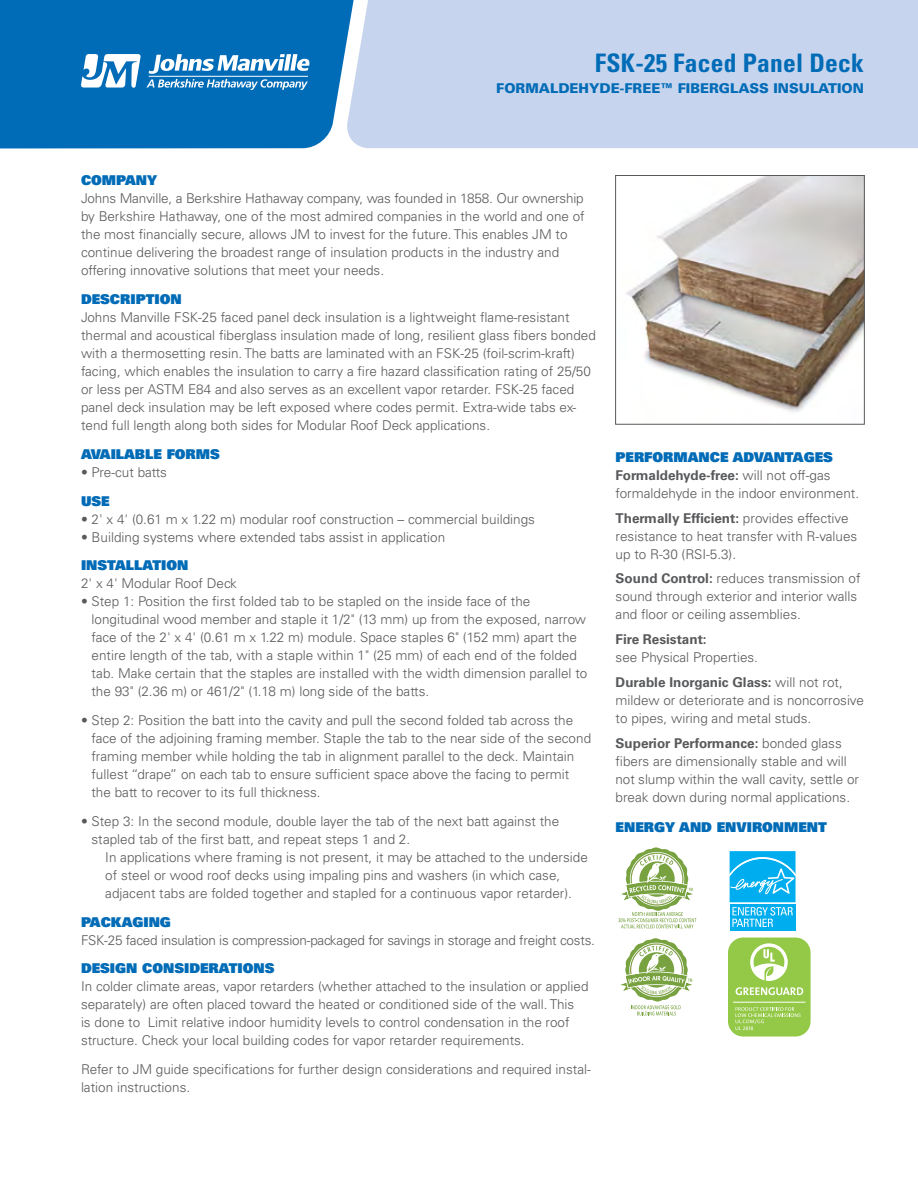
<style>
.page{position:relative;width:918px;height:1188px;background:#fff}
.page>*{position:absolute;margin:0;border:0;box-sizing:border-box;transform-origin:0 0}
.t1{font:700 condensed 25.5px "Univers LT Std";letter-spacing:.01em;color:#006bb6}
.t2{font:300 13.5px/18px "Univers LT Std";color:#58595b}
.t3{font:13.5px "Univers LT Std X Black";color:#006bb6}
.t4{font:900 13.5px "Univers LT Std";color:#006bb6}
.t5{font:700 13.5px "Univers LT Std";color:#58595b}
.s1{font-stretch:condensed}
.s2{font-weight:700}
</style>
<div class="page">
<svg style="left:618px;top:847px;width:79px;height:81px"></svg>
<svg style="left:620px;top:938px;width:73px;height:77px"></svg>
<svg style="left:729px;top:851px;width:67px;height:80px;background:#2ebcf1"></svg>
<div style="left:728px;top:938px;width:83px;height:99px;background:#94c947;border-radius:15px"></div>
<svg style="left:750px;top:943px;width:38px;height:38px"></svg>
<svg style="left:736px;top:1007px;width:65px;height:23px"></svg>
<hr style="left:733px;top:1002px;width:73px;height:1px;background:#fff">
<svg style="left:736px;top:987px;width:67px;height:8px"></svg>
<div style="left:0;top:0;width:346px;height:149px;background:#006bb6"></div>
<div style="left:346px;top:0;width:572px;height:148px;background:#c7d4ed"></div>
<svg style="left:81px;top:54px;width:228px;height:36px"></svg>
<hr style="left:149px;top:76px;width:159px;height:1px;background:#fff">
<img style="left:626px;top:177px;width:237px;height:235px">
<div style="left:615px;top:175px;width:250px;height:250px;border:1px solid #58595b"></div>
<h1 class="t1" style="left:595px;top:48px;width:271px">FSK-25 Faced Panel Deck</h1>
<p class="t4" style="left:496px;top:80px;width:369px">FORMALDEHYDE-FREE™ FIBERGLASS INSULATION</p>
<p class="t3" style="left:81px;top:172px;width:78px">COMPANY</p>
<p class="t2" style="left:81px;top:189px;width:505px">Johns Manville, a Berkshire Hathaway company, was founded in 1858. Our ownership by Berkshire Hathaway, one of the most admired companies in the world and one of the most financially secure, allows JM to invest for the future. This enables JM to continue delivering the broadest range of insulation products in the industry and offering innovative solutions that meet your needs.</p>
<p class="t3" style="left:81px;top:290px;width:102px">DESCRIPTION</p>
<p class="t2" style="left:81px;top:308px;width:516px">Johns Manville FSK-25 faced panel deck insulation is a lightweight flame-resistant thermal and acoustical fiberglass insulation made of long, resilient glass fibers bonded with a thermosetting resin. The batts are laminated with an FSK-25 (foil-scrim-kraft) facing, which enables the insulation to carry a fire hazard classification rating of 25/50 or less per ASTM E84 and also serves as an excellent vapor retarder. FSK-25 faced panel deck insulation may be left exposed where codes permit. Extra-wide tabs ex&shy;tend full length along both sides for Modular Roof Deck applications.</p>
<p class="t3" style="left:81px;top:445px;width:140px">AVAILABLE FORMS</p>
<p class="t2" style="left:81px;top:463px;width:88px">• Pre-cut batts</p>
<p class="t3" style="left:81px;top:492px;width:30px">USE</p>
<p class="t2" style="left:81px;top:510px;width:455px">• 2' x 4' (0.61 m x 1.22 m) modular roof construction – commercial buildings</p>
<p class="t2" style="left:81px;top:528px;width:366px">• Building systems where extended tabs assist in application</p>
<p class="t3" style="left:81px;top:557px;width:109px">INSTALLATION</p>
<p class="t2" style="left:81px;top:575px;width:157px">2' x 4' Modular Roof Deck</p>
<p class="t2" style="left:92px;top:593px;width:497px;text-indent:-11px">• Step 1: Position the first folded tab to be stapled on the inside face of the longitudinal wood member and staple it 1/2<span class="s1">"</span> (13 mm) up from the exposed, narrow face of the 2' x 4' (0.61 m x 1.22 m) module. Space staples 6<span class="s1">"</span> (152 mm) apart the entire length of the tab, with a staple within 1<span class="s1">"</span> (25 mm) of each end of the folded tab. Make certain that the staples are installed with the width dimension parallel to the 93<span class="s1">"</span> (2.36 m) or 461/2<span class="s1">"</span> (1.18 m) long side of the batts.</p>
<p class="t2" style="left:92px;top:711px;width:501px;text-indent:-11px">• Step 2: Position the batt into the cavity and pull the second folded tab across the face of the adjoining framing member. Staple the tab to the near side of the second framing member while holding the tab in alignment parallel to the deck. Maintain fullest “drape” on each tab to ensure sufficient space above the facing to permit the batt to recover to its full thickness.</p>
<p class="t2" style="left:92px;top:812px;width:469px;text-indent:-11px">• Step 3: In the second module, double layer the tab of the next batt against the stapled tab of the first batt, and repeat steps 1 and 2.</p>
<p class="t2" style="left:105px;top:848px;width:484px">In applications where framing is not present, it may be attached to the underside of steel or wood roof decks using impaling pins and washers (in which case, adjacent tabs are folded together and stapled for a continuous vapor retarder).</p>
<p class="t3" style="left:81px;top:913px;width:91px">PACKAGING</p>
<p class="t2" style="left:81px;top:931px;width:515px">FSK-25 faced insulation is compression-packaged for savings in storage and freight costs.</p>
<p class="t3" style="left:81px;top:960px;width:195px">DESIGN CONSIDERATIONS</p>
<p class="t2" style="left:81px;top:978px;width:509px">In colder climate areas, vapor retarders (whether attached to the insulation or applied separately) are often placed toward the heated or conditioned side of the wall. This<br>is done to Limit relative indoor humidity levels to control condensation in the roof structure. Check your local building codes for vapor retarder requirements.</p>
<p class="t2" style="left:81px;top:1061px;width:512px">Refer to JM guide specifications for further design considerations and required instal&shy;lation instructions.</p>
<p class="t3" style="left:616px;top:448px;width:219px">PERFORMANCE ADVANTAGES</p>
<p class="t2" style="left:616px;top:466px;width:245px"><span class="s2">Formaldehyde-free:</span> will not off-gas formaldehyde in the indoor environment.</p>
<p class="t2" style="left:616px;top:509px;width:243px"><span class="s2">Thermally Efficient:</span> provides effective resistance to heat transfer with R-values up to R-30 (RSI-5.3).</p>
<p class="t2" style="left:616px;top:570px;width:246px"><span class="s2">Sound Control:</span> reduces transmission of sound through exterior and interior walls and floor or ceiling assemblies.</p>
<p class="t5" style="left:616px;top:632px;width:93px">Fire Resistant:</p>
<p class="t2" style="left:616px;top:645px;width:229px;line-height:24.8px">see Physical Properties.<br><span class="s2">Durable Inorganic Glass:</span> will not rot,</p>
<p class="t2" style="left:616px;top:691px;width:250px">mildew or deteriorate and is noncorrosive to pipes, wiring and metal studs.</p>
<p class="t2" style="left:616px;top:734px;width:245px"><span class="s2">Superior Performance:</span> bonded glass fibers are dimensionally stable and will not slump within the wall cavity, settle or break down during normal applications.</p>
<p class="t3" style="left:616px;top:818px;width:213px">ENERGY AND ENVIRONMENT</p>
</div>
